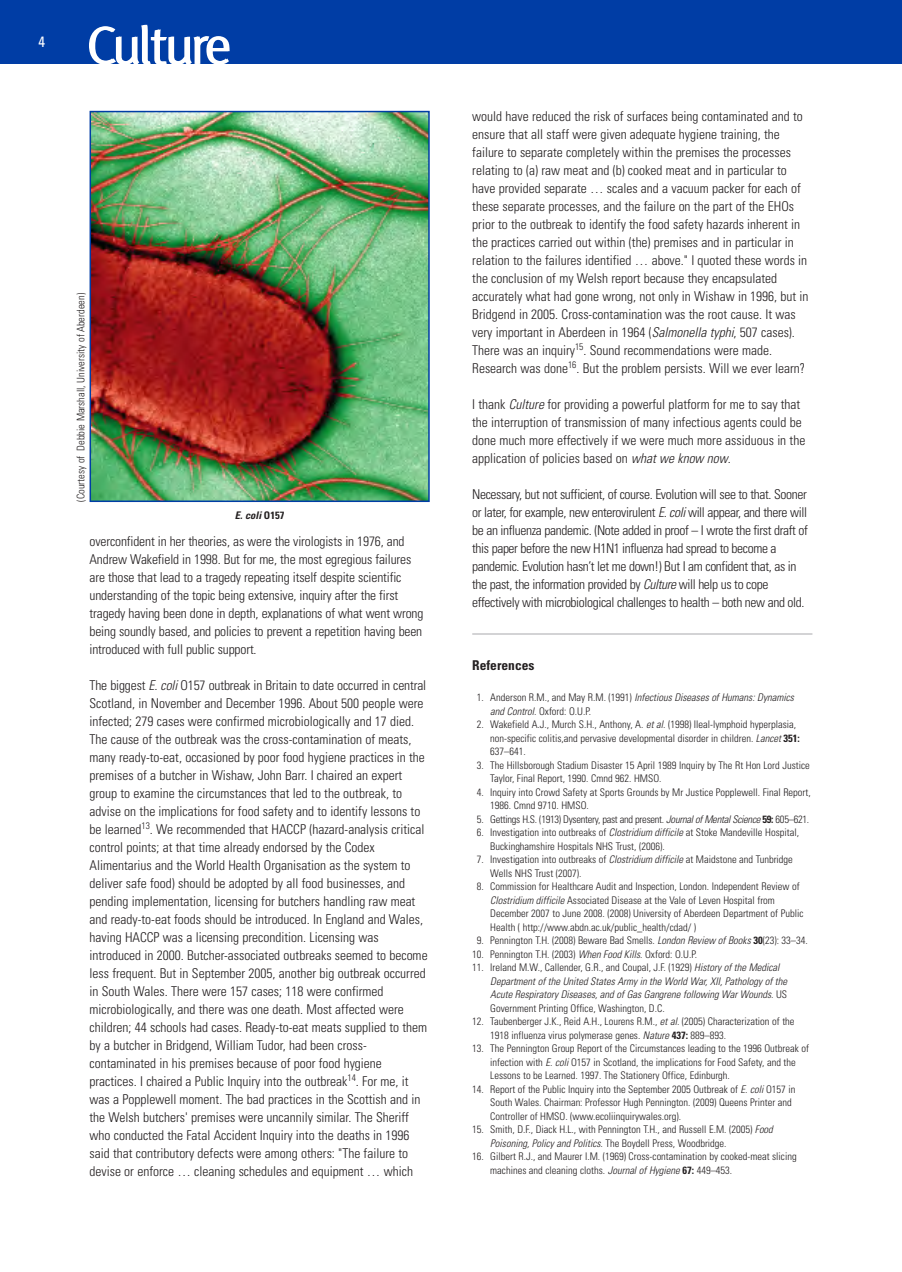
<style>
.page{position:relative;width:902px;height:1272px;background:#fff}
.page>*{position:absolute;margin:0;border:0;box-sizing:border-box;transform-origin:0 0}
.t1{font:54px "Meta";letter-spacing:-.055em;color:#fff}
.t2{font:condensed 15px "Univers";color:#fff}
.t3{font:300 condensed 13.5px/18px "Univers";color:#231f20}
.t4{font:300 condensed 13.5px/18px "Univers";letter-spacing:-.025em;color:#231f20}
.t5{font:700 condensed 13.5px "Univers";color:#231f20}
.t6{font:300 condensed 10.5px/13.5px "Univers";color:#231f20}
.t7{font:italic 300 condensed 10.5px/13.5px "Univers";color:#231f20}
.t8{font:300 condensed 10.5px "Univers";letter-spacing:-.025em;color:#231f20}
.t9{font:italic 700 condensed 10.5px "Univers";color:#231f20}
.s1{font-style:normal}
.s2{font-style:italic}
.s3{font-weight:700}
</style>
<div class="page">
<svg style="left:0;top:0;width:902px;height:635px"></svg>
<p class="t2" style="left:39px;top:36px;width:8px">4</p>
<h1 class="t1" style="left:88px;top:14px;width:146px">Culture</h1>
<p class="t6" style="left:75px;top:502px;width:210px;rotate:-90deg">(Courtesy of Debbie Marshall, University of Aberdeen)</p>
<p class="t9" style="left:235px;top:511px;width:51px">E. coli <span class="s1">O157</span></p>
<p class="t3" style="left:90px;top:533px;width:335px">overconfident in her theories, as were the virologists in 1976, and Andrew Wakefield in 1998. But for me, the most egregious failures are those that lead to a tragedy repeating itself despite scientific understanding of the topic being extensive, inquiry after the first tragedy having been done in depth, explanations of what went wrong being soundly based, and policies to prevent a repetition having been introduced with full public support.</p>
<p class="t3" style="left:90px;top:677px;width:340px">The biggest <span class="s2">E. coli</span> O157 outbreak in Britain to date occurred in central Scotland, in November and December 1996. About 500 people were infected; 279 cases were confirmed microbiologically and 17 died.<br>The cause of the outbreak was the cross-contamination of meats, many ready-to-eat, occasioned by poor food hygiene practices in the premises of a butcher in Wishaw, John Barr. I chaired an expert group to examine the circumstances that led to the outbreak, to advise on the implications for food safety and to identify lessons to be learned<sup>13</sup>. We recommended that HACCP (hazard-analysis critical control points; at that time already endorsed by the Codex Alimentarius and the World Health Organisation as the system to deliver safe food) should be adopted by all food businesses, and pending implementation, licensing for butchers handling raw meat and ready-to-eat foods should be introduced. In England and Wales, having HACCP was a licensing precondition. Licensing was introduced in 2000. Butcher-associated outbreaks seemed to become less frequent. But in September 2005, another big outbreak occurred in South Wales. There were 157 cases; 118 were confirmed microbiologically, and there was one death. Most affected were children; 44 schools had cases. Ready-to-eat meats supplied to them by a butcher in Bridgend, William Tudor, had been cross&shy;contaminated in his premises because of poor food hygiene practices. I chaired a Public Inquiry into the outbreak<sup>14</sup>. For me, it was a Popplewell moment. The bad practices in the Scottish and in the Welsh butchers' premises were uncannily similar. The Sheriff who conducted the Fatal Accident Inquiry into the deaths in 1996 said that contributory defects were among others: "The failure to devise or enforce … cleaning schedules and equipment … which</p>
<p class="t3" style="left:472px;top:108px;width:338px">would have reduced the risk of surfaces being contaminated and to ensure that all staff were given adequate hygiene training, the failure to separate completely within the premises the processes relating to (a) raw meat and (b) cooked meat and in particular to have provided separate … scales and a vacuum packer for each of these separate processes, and the failure on the part of the EHOs prior to the outbreak to identify the food safety hazards inherent in the practices carried out within (the) premises and in particular in relation to the failures identified … above." I quoted these words in the conclusion of my Welsh report because they encapsulated accurately what had gone wrong, not only in Wishaw in 1996, but in Bridgend in 2005. Cross-contamination was the root cause. It was very important in Aberdeen in 1964 (<span class="s2">Salmonella typhi</span>, 507 cases).<br>There was an inquiry<sup>15</sup>. Sound recommendations were made.<br>Research was done<sup>16</sup>. But the problem persists. Will we ever learn?</p>
<p class="t3" style="left:472px;top:396px;width:335px">I thank <span class="s2">Culture</span> for providing a powerful platform for me to say that the interruption of transmission of many infectious agents could be done much more effectively if we were much more assiduous in the application of policies based on <span class="s2">what we know now</span>.</p>
<p class="t4" style="left:472px;top:486px;width:337px">Necessary, but not sufficient, of course. Evolution will see to that. Sooner or later, for example, new enterovirulent <span class="s2">E. coli</span> will appear, and there will be an influenza pandemic. (Note added in proof – I wrote the first draft of this paper before the new H1N1 influenza had spread to become a pandemic. Evolution hasn’t let me down!) But I am confident that, as in the past, the information provided by <span class="s2">Culture</span> will help us to cope effectively with microbiological challenges to health – both new and old.</p>
<p class="t5" style="left:472px;top:660px;width:64px">References</p>
<p class="t7" style="left:490px;top:692px;width:305px;text-indent:-13px"><span class="s1">1. Anderson R.M., and May R.M. (1991)</span> Infectious Diseases of Humans: Dynamics and Control. <span class="s1">Oxford: O.U.P.</span></p>
<p class="t6" style="left:490px;top:719px;width:311px;text-indent:-13px">2. Wakefield A.J., Murch S.H., Anthony, A. <span class="s2">et al.</span> (1998) Ileal-lymphoid hyperplasia, non-specific colitis,and pervasive developmental disorder in children. <span class="s2">Lancet</span> <span class="s3">351:<br></span>637–641.</p>
<p class="t6" style="left:490px;top:759px;width:321px;text-indent:-13px">3. The Hillsborough Stadium Disaster 15 April 1989 Inquiry by The Rt Hon Lord Justice<br>Taylor, Final Report, 1990. Cmnd 962. HMSO.</p>
<p class="t6" style="left:490px;top:786px;width:322px;text-indent:-13px">4. Inquiry into Crowd Safety at Sports Grounds by Mr Justice Popplewell. Final Report,<br>1986. Cmnd 9710. HMSO.</p>
<p class="t8" style="left:477px;top:815px;width:334px">5. Gettings H.S. (1913) Dysentery, past and present. <span class="s2">Journal of Mental Science</span> <span class="s3">59:</span> 605–621.</p>
<p class="t6" style="left:490px;top:827px;width:310px;text-indent:-13px">6. Investigation into outbreaks of <span class="s2">Clostridium difficile</span> at Stoke Mandeville Hospital,<br>Buckinghamshire Hospitals NHS Trust, (2006).</p>
<p class="t6" style="left:490px;top:854px;width:304px;text-indent:-13px">7. Investigation into outbreaks of <span class="s2">Clostridium difficile</span> at Maidstone and Tunbridge<br>Wells NHS Trust (2007).</p>
<p class="t6" style="left:490px;top:881px;width:315px;text-indent:-13px">8. Commission for Healthcare Audit and Inspection, London. Independent Review of <span class="s2">Clostridium difficile</span> Associated Disease at the Vale of Leven Hospital from December 2007 to June 2008. (2008) University of Aberdeen Department of Public Health ( http://www.abdn.ac.uk/public_health/cdad/ )</p>
<p class="t6" style="left:477px;top:935px;width:332px">9. Pennington T.H. (2008) Beware Bad Smells. <span class="s2">London Review of Books</span> <span class="s3">30</span>(23): 33–34.</p>
<p class="t6" style="left:472px;top:948px;width:226px">10. Pennington T.H. (2003) <span class="s2">When Food Kills</span>. Oxford: O.U.P.</p>
<p class="t7" style="left:490px;top:962px;width:298px;text-indent:-18px"><span class="s1">11. Ireland M.W., Callender, G.R., and Coupal, J.F. (1929)</span> History of the Medical Department of the United States Army in the World War, XII, Pathology of the Acute Respiratory Diseases, and of Gas Gangrene following War Wounds. <span class="s1">US Government Printing Office, Washington, D.C.</span></p>
<p class="t6" style="left:490px;top:1016px;width:306px;text-indent:-18px">12. Taubenberger J.K., Reid A.H., Lourens R.M., <span class="s2">et al.</span> (2005) Characterization of the<br>1918 influenza virus polymerase genes. <span class="s2">Nature</span> <span class="s3">437:</span> 889–893.</p>
<p class="t6" style="left:490px;top:1043px;width:320px;text-indent:-18px">13. The Pennington Group Report of the Circumstances leading to the 1996 Outbreak of infection with <span class="s2">E. coli</span> O157 in Scotland, the implications for Food Safety, and the<br>Lessons to be Learned. 1997. The Stationery Office, Edinburgh.</p>
<p class="t6" style="left:490px;top:1083px;width:307px;text-indent:-18px">14. Report of the Public Inquiry into the September 2005 Outbreak of <span class="s2">E. coli</span> O157 in<br>South Wales. Chairman: Professor Hugh Pennington. (2009) Queens Printer and<br>Controller of HMSO. (www.ecoliinquirywales.org).</p>
<p class="t6" style="left:490px;top:1124px;width:284px;text-indent:-18px">15. Smith, D.F., Diack H.L., with Pennington T.H., and Russell E.M. (2005) <span class="s2">Food<br>Poisoning, Policy and Politics.</span> The Boydell Press, Woodbridge.</p>
<p class="t6" style="left:490px;top:1151px;width:308px;text-indent:-18px">16. Gilbert R.J., and Maurer I.M. (1969) Cross-contamination by cooked-meat slicing machines and cleaning cloths. <span class="s2">Journal of Hygiene</span> <span class="s3">67:</span> 449–453.</p>
</div>
